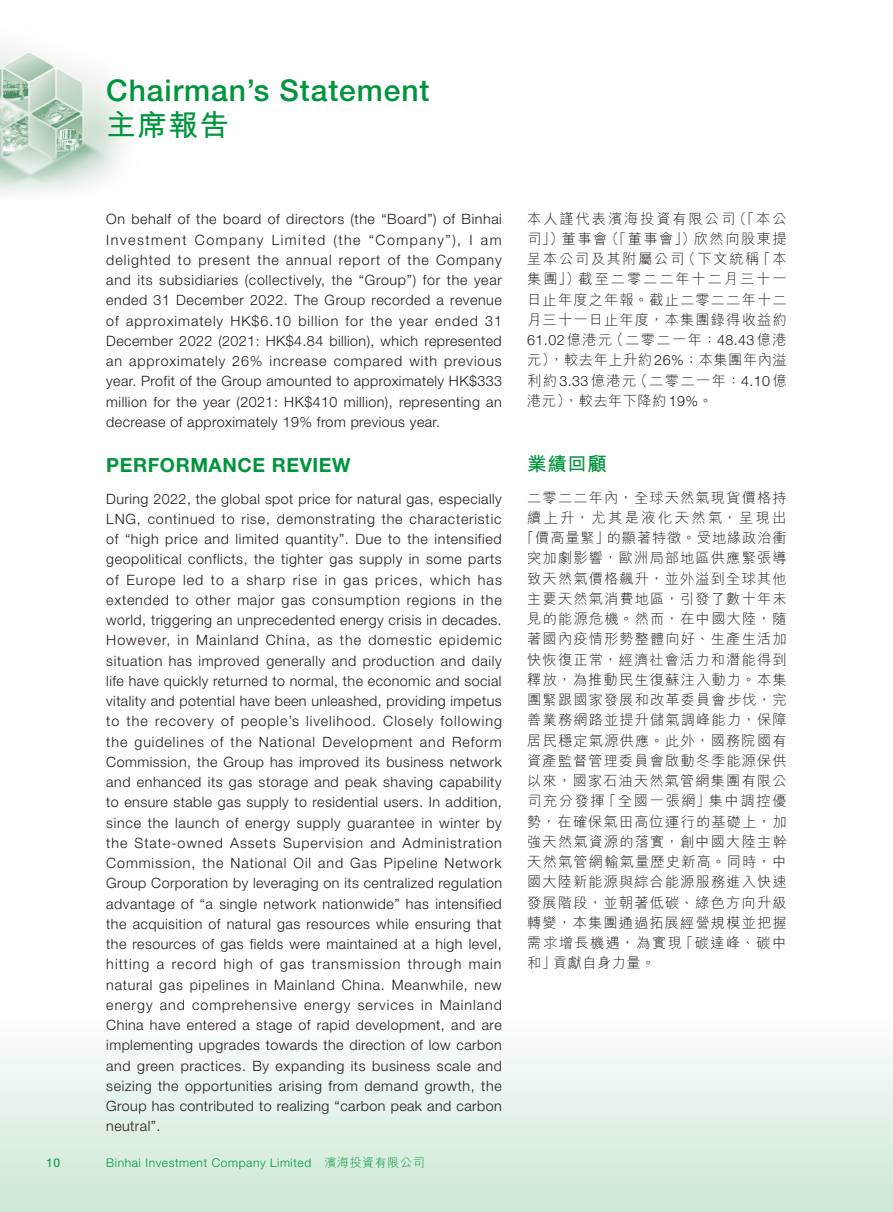
<style>
.page{position:relative;width:893px;height:1212px;background:#fff}
.page>*{position:absolute;margin:0;border:0;box-sizing:border-box;transform-origin:0 0}
.t1{font:500 30px "Helvetica Neue LT Std";letter-spacing:.03em;color:#00943d}
.t2{font:700 30px "M Hei HK";color:#00943d}
.t3{font:700 19.5px "Helvetica Neue LT Std";letter-spacing:.03em;color:#00943d}
.t4{font:700 19.5px "M Hei HK";color:#00943d}
.t5{font:300 14.25px/20.2px "Helvetica Neue LT Std";letter-spacing:.03em;color:#231916;text-align:justify}
.t6{font:300 14.25px/20.2px "M Hei HK";letter-spacing:.08em;color:#231916;text-align:justify}
.t7{font:300 14.25px "M Hei HK";letter-spacing:.06em;color:#231916}
.t8{font:300 14.25px "M Hei HK";letter-spacing:.115em;color:#231916}
.t9{font:300 14.25px "M Hei HK";letter-spacing:.105em;color:#231916}
.t10{font:300 14.25px "M Hei HK";letter-spacing:.165em;color:#231916}
.t11{font:300 12px "Helvetica Neue LT Std";letter-spacing:.05em;color:#00943d}
.t12{font:12px "Helvetica Neue LT Std";color:#00943d}
.s1{font-family:"M Hei HK"}
.s2{font-family:"Helvetica Neue LT Std"}
</style>
<div class="page">
<div style="left:0;top:989px;width:892px;height:223px;background:linear-gradient(to bottom,#fff,#cce8d3)"></div>
<img style="left:0;top:45px;width:126px;height:149px">
<h1 class="t1" style="left:106px;top:73px;width:325px">Chairman’s Statement</h1>
<h1 class="t2" style="left:106px;top:104px;width:124px">主席報告</h1>
<p class="t5" style="left:106px;top:209px;width:397px">On behalf of the board of directors (the “Board”) of Binhai Investment Company Limited (the “Company”), I am delighted to present the annual report of the Company and its subsidiaries (collectively, the “Group”) for the year ended 31 December 2022. The Group recorded a revenue of approximately HK$6.10 billion for the year ended 31<br>December 2022 (2021: HK$4.84 billion), which represented an approximately 26% increase compared with previous year. Profit of the Group amounted to approximately HK$333 million for the year (2021: HK$410 million), representing an decrease of approximately 19% from previous year.</p>
<h2 class="t3" style="left:106px;top:453px;width:246px">PERFORMANCE REVIEW</h2>
<p class="t5" style="left:106px;top:488px;width:397px">During 2022, the global spot price for natural gas, especially LNG, continued to rise, demonstrating the characteristic of “high price and limited quantity”. Due to the intensified geopolitical conflicts, the tighter gas supply in some parts of Europe led to a sharp rise in gas prices, which has extended to other major gas consumption regions in the world, triggering an unprecedented energy crisis in decades.<br>However, in Mainland China, as the domestic epidemic situation has improved generally and production and daily life have quickly returned to normal, the economic and social vitality and potential have been unleashed, providing impetus to the recovery of people’s livelihood. Closely following the guidelines of the National Development and Reform Commission, the Group has improved its business network and enhanced its gas storage and peak shaving capability to ensure stable gas supply to residential users. In addition, since the launch of energy supply guarantee in winter by the State-owned Assets Supervision and Administration Commission, the National Oil and Gas Pipeline Network Group Corporation by leveraging on its centralized regulation advantage of “a single network nationwide” has intensified the acquisition of natural gas resources while ensuring that the resources of gas fields were maintained at a high level, hitting a record high of gas transmission through main natural gas pipelines in Mainland China. Meanwhile, new energy and comprehensive energy services in Mainland China have entered a stage of rapid development, and are implementing upgrades towards the direction of low carbon and green practices. By expanding its business scale and seizing the opportunities arising from demand growth, the Group has contributed to realizing “carbon peak and carbon neutral”.</p>
<p class="t12" style="left:46px;top:1155px;width:15px">10</p>
<p class="t11" style="left:106px;top:1155px;width:320px">Binhai Investment Company Limited <span class="s1">濱海投資有限公司</span></p>
<p class="t6" style="left:527px;top:208px;width:261px">本人謹代表濱海投資有限公司（「本公司」）董事會（「董事會」）欣然向股東提呈本公司及其附屬公司（下文統稱「本集團」）截至二零二二年十二月三十一日止年度之年報。截止二零二二年十二月三十一日止年度，本集團錄得收益約<span class="s2">61.02</span>億港元（二零二一年：<span class="s2">48.43</span>億港元），較去年上升約<span class="s2">26%</span>；本集團年內溢利約<span class="s2">3.33</span>億港元（二零二一年：<span class="s2">4.10</span>億港元），較去年下降約<span class="s2">19%</span>。</p>
<h2 class="t4" style="left:527px;top:450px;width:81px">業績回顧</h2>
<p class="t6" style="left:527px;top:487px;width:261px">二零二二年內，全球天然氣現貨價格持</p>
<p class="t10" style="left:527px;top:510px;width:261px">續上升，尤其是液化天然氣，呈現出</p>
<p class="t7" style="left:520px;top:531px;width:268px">「價高量緊」的顯著特徵。受地緣政治衝</p>
<p class="t6" style="left:527px;top:548px;width:261px">突加劇影響，歐洲局部地區供應緊張導</p>
<p class="t6" style="left:527px;top:568px;width:261px">致天然氣價格飆升，並外溢到全球其他</p>
<p class="t6" style="left:527px;top:588px;width:261px">主要天然氣消費地區，引發了數十年未</p>
<p class="t6" style="left:527px;top:608px;width:261px">見的能源危機。然而，在中國大陸，隨</p>
<p class="t6" style="left:527px;top:629px;width:261px">著國內疫情形勢整體向好、生產生活加</p>
<p class="t6" style="left:527px;top:649px;width:261px">快恢復正常，經濟社會活力和潛能得到</p>
<p class="t6" style="left:527px;top:669px;width:261px">釋放，為推動民生復蘇注入動力。本集</p>
<p class="t6" style="left:527px;top:689px;width:261px">團緊跟國家發展和改革委員會步伐，完</p>
<p class="t6" style="left:527px;top:710px;width:261px">善業務網路並提升儲氣調峰能力，保障</p>
<p class="t6" style="left:527px;top:730px;width:261px">居民穩定氣源供應。此外，國務院國有</p>
<p class="t6" style="left:527px;top:750px;width:261px">資產監督管理委員會啟動冬季能源保供</p>
<p class="t6" style="left:527px;top:770px;width:261px">以來，國家石油天然氣管網集團有限公</p>
<p class="t8" style="left:527px;top:794px;width:261px">司充分發揮「全國一張網」集中調控優</p>
<p class="t6" style="left:527px;top:811px;width:261px">勢，在確保氣田高位運行的基礎上，加</p>
<p class="t6" style="left:527px;top:831px;width:261px">強天然氣資源的落實，創中國大陸主幹</p>
<p class="t6" style="left:527px;top:851px;width:261px">天然氣管網輸氣量歷史新高。同時，中</p>
<p class="t6" style="left:527px;top:872px;width:261px">國大陸新能源與綜合能源服務進入快速</p>
<p class="t6" style="left:527px;top:892px;width:261px">發展階段，並朝著低碳、綠色方向升級</p>
<p class="t6" style="left:527px;top:912px;width:261px">轉變，本集團通過拓展經營規模並把握</p>
<p class="t9" style="left:527px;top:935px;width:261px">需求增長機遇，為實現「碳達峰、碳中</p>
<p class="t6" style="left:527px;top:953px;width:130px">和」貢獻自身力量。</p>
</div>
